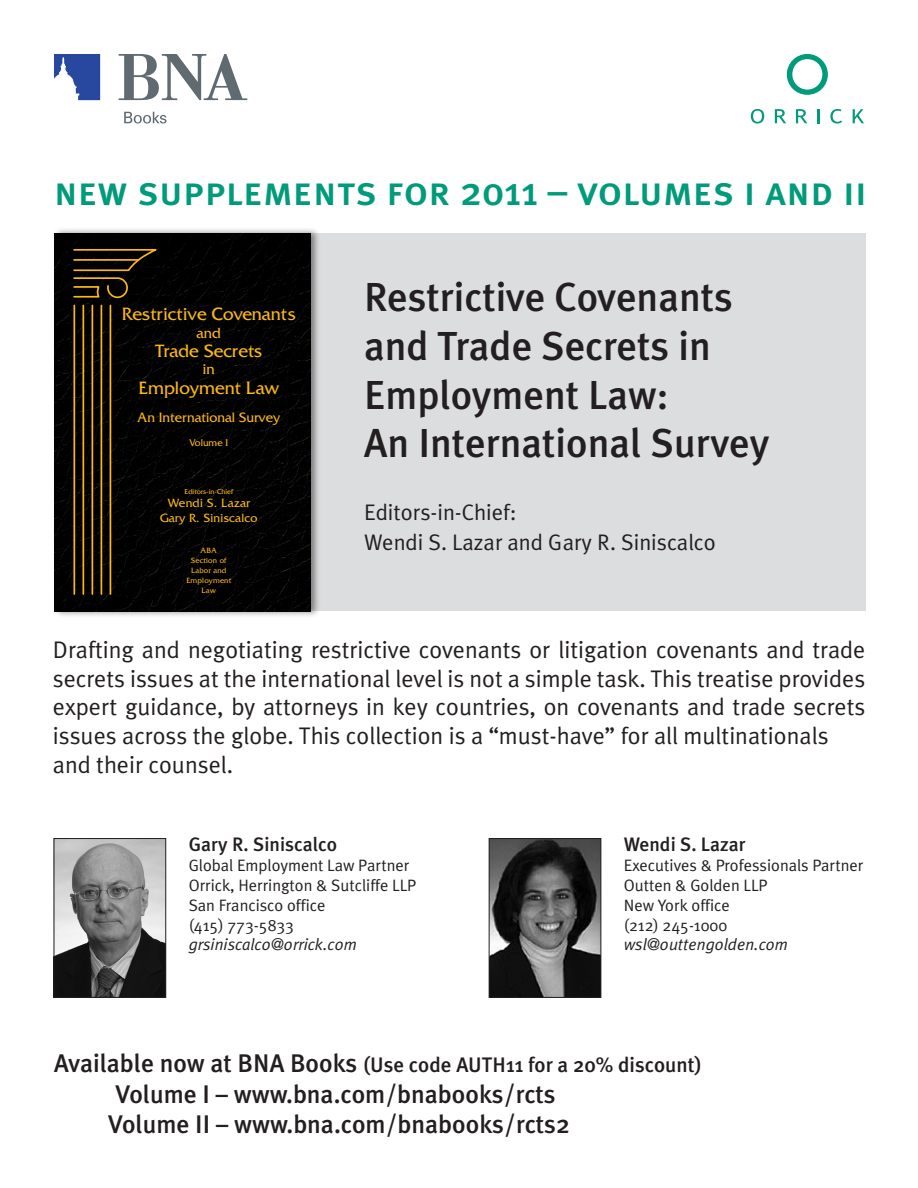
<style>
.page{position:relative;width:918px;height:1188px;background:#fff}
.page>*{position:absolute;margin:0;border:0;box-sizing:border-box;transform-origin:0 0}
.t1{font:500 40.5px/48.6px "Meta Plus";color:#231f20}
.t2{font:40.5px "Meta Plus Medium Caps";letter-spacing:.005em;color:#009b7a}
.t3{font:500 25.5px/30.6px "Meta Plus";color:#231f20}
.t4{font:24px/28.8px "Meta Plus Normal";color:#231f20}
.t5{font:22.5px/30px "Meta Plus Normal";color:#231f20}
.t6{font:500 21px "Meta Plus";color:#231f20}
.t7{font:500 19.5px "Meta Plus";color:#231f20}
.t8{font:18.75px "Friz Quadrata";letter-spacing:-.005em;color:#fcb814}
.t9{font:16.5px/19.8px "Meta Plus Normal";color:#231f20}
.t10{font:italic 16.5px "Meta Plus Normal";color:#231f20}
.t11{font:15.3px "Friz Quadrata";color:#fcb814}
.t12{font:14.25px "Friz Quadrata";letter-spacing:-.005em;color:#fcb814}
.t13{font:12.45px/15px "Friz Quadrata";letter-spacing:.015em;color:#fcb814;text-align:center}
.t14{font:10.2px "Friz Quadrata";letter-spacing:-.005em;color:#fcb814}
.t15{font:7.95px/9.9px "Friz Quadrata";letter-spacing:.015em;color:#fcb814;text-align:center}
.t16{font:7.35px "Friz Quadrata";letter-spacing:-.005em;color:#fcb814}
.s1{font-family:"Meta Plus";font-weight:500}
.s2{font-size:25.5px}
</style>
<div class="page">
<img style="left:491px;top:840px;width:108px;height:156px">
<div style="left:489px;top:838px;width:112px;height:160px;border:1px solid #231f20"></div>
<svg style="left:751px;top:109px;width:13px;height:15px"></svg>
<svg style="left:775px;top:109px;width:11px;height:14px"></svg>
<svg style="left:796px;top:109px;width:11px;height:14px"></svg>
<hr style="left:817px;top:109px;width:3px;height:14px;background:#009b7a">
<svg style="left:830px;top:109px;width:12px;height:15px"></svg>
<svg style="left:853px;top:109px;width:11px;height:14px"></svg>
<svg style="left:787px;top:54px;width:41px;height:41px"></svg>
<svg style="left:124px;top:112px;width:43px;height:12px"></svg>
<svg style="left:54px;top:54px;width:46px;height:46px"></svg>
<svg style="left:119px;top:54px;width:128px;height:46px"></svg>
<div style="left:216px;top:233px;width:649px;height:378px;background:#dcdddf"></div>
<img style="left:54px;top:229px;width:264px;height:387px">
<img style="left:55px;top:233px;width:255px;height:378px">
<hr style="left:73px;top:306px;width:2px;height:288px;background:#fcb814">
<hr style="left:83px;top:306px;width:1px;height:288px;background:#fcb814">
<hr style="left:92px;top:306px;width:1px;height:288px;background:#fcb814">
<hr style="left:101px;top:306px;width:1px;height:288px;background:#fcb814">
<hr style="left:110px;top:306px;width:1px;height:288px;background:#fcb814">
<svg style="left:72px;top:248px;width:85px;height:51px;background:#261c03"></svg>
<img style="left:56px;top:840px;width:108px;height:156px">
<div style="left:54px;top:838px;width:112px;height:160px;border:1px solid #231f20"></div>
<h1 class="t2" style="left:54px;top:168px;width:814px">new supplements for <span class="s1">2011</span> – volumes i and ii</h1>
<p class="t8" style="left:122px;top:304px;width:175px">Restrictive Covenants</p>
<p class="t11" style="left:197px;top:324px;width:26px">and</p>
<p class="t8" style="left:156px;top:341px;width:108px">Trade Secrets</p>
<p class="t11" style="left:203px;top:361px;width:13px">in</p>
<p class="t8" style="left:138px;top:377px;width:142px">Employment Law</p>
<p class="t12" style="left:137px;top:409px;width:145px">An International Survey</p>
<p class="t14" style="left:189px;top:437px;width:40px">Volume I</p>
<p class="t16" style="left:185px;top:488px;width:50px">Editors-in-Chief</p>
<p class="t13" style="left:160px;top:496px;width:99px">Wendi S. Lazar<br>Gary R. Siniscalco</p>
<p class="t15" style="left:186px;top:546px;width:46px">ABA<br>Section of<br>Labor and<br>Employment<br>Law</p>
<h1 class="t1" style="left:364px;top:273px;width:407px">Restrictive Covenants and Trade Secrets in<br>Employment Law:<br>An International Survey</h1>
<p class="t5" style="left:364px;top:497px;width:353px">Editors-in-Chief:<br>Wendi S. Lazar and Gary R. Siniscalco</p>
<p class="t4" style="left:53px;top:635px;width:814px">Drafting and negotiating restrictive covenants or litigation covenants and trade secrets issues at the international level is not a simple task. This treatise provides expert guidance, by attorneys in key countries, on covenants and trade secrets issues across the globe. This collection is a “must-have” for all multinationals and their counsel.</p>
<p class="t7" style="left:189px;top:833px;width:150px">Gary R. Siniscalco</p>
<p class="t9" style="left:189px;top:855px;width:229px">Global Employment Law Partner<br>Orrick, Herrington &amp; Sutcliffe LLP<br>San Francisco office<br>(415) 773-5833</p>
<p class="t10" style="left:189px;top:935px;width:170px">grsiniscalco@orrick.com</p>
<p class="t7" style="left:624px;top:833px;width:123px">Wendi S. Lazar</p>
<p class="t9" style="left:624px;top:855px;width:241px">Executives &amp; Professionals Partner<br>Outten &amp; Golden LLP<br>New York office<br>(212) 245-1000</p>
<p class="t10" style="left:624px;top:935px;width:165px">wsl@outtengolden.com</p>
<p class="t6" style="left:54px;top:1053px;width:649px"><span class="s2">Available now at BNA Books</span> (Use code AUTH11 for a 20% discount)</p>
<p class="t3" style="left:108px;top:1078px;width:463px">Volume I – www.bna.com/bnabooks/rcts<br>Volume II – www.bna.com/bnabooks/rcts2</p>
</div>
